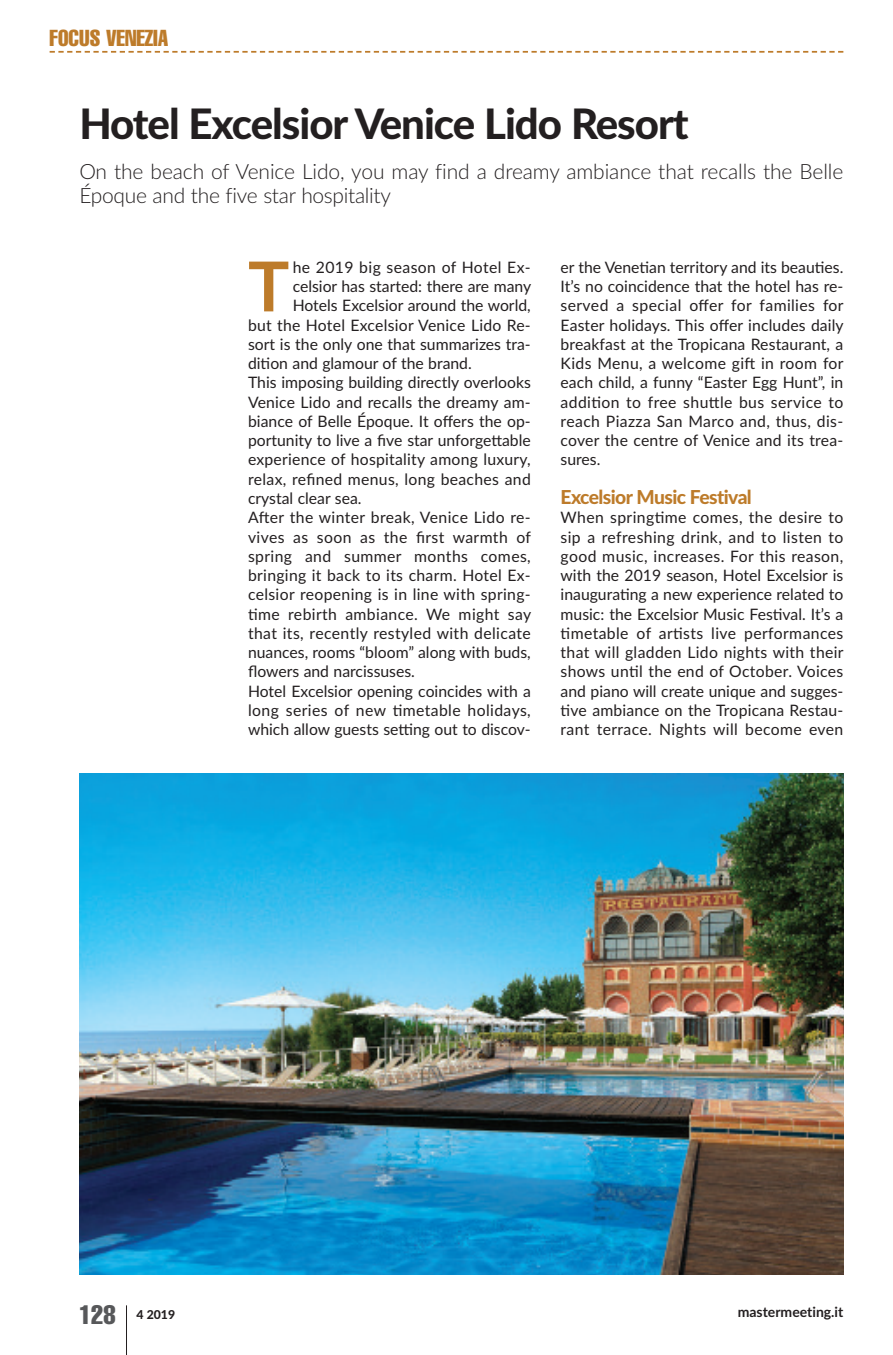
<style>
.page{position:relative;width:893px;height:1355px;background:#fff}
.page>*{position:absolute;margin:0;border:0;box-sizing:border-box;transform-origin:0 0}
.t1{font:700 68.77px "Lato";color:#bd7b2a}
.t2{font:800 42px "Lato";letter-spacing:-.025em;color:#231f20}
.t3{font:extra-condensed 26.25px "Helvetica";color:#57585a}
.t4{font:extra-condensed 22.75px "Helvetica";color:#bd7b2a}
.t5{font:300 21px/24.5px "Lato";letter-spacing:-.005em;color:#231f20}
.t6{font:800 19.25px "Lato";letter-spacing:-.03em;color:#bd7b2a}
.t7{font:15.75px/19.2px "Lato";letter-spacing:.01em;color:#231f20;text-align:justify}
.t8{font:700 14px "Lato";color:#231f20}
.t9{font:800 12.25px "Lato";color:#231f20}
</style>
<div class="page">
<hr style="left:126px;top:1305px;width:1px;height:49px;background:#231f20">
<svg style="left:50px;top:51px;width:793px;height:2px"></svg>
<img style="left:79px;top:773px;width:764px;height:501px">
<h3 class="t4" style="left:50px;top:30px;width:120px">FOCUS VENEZIA</h3>
<h2 class="t2" style="left:79px;top:99px;width:611px">Hotel Excelsior Venice Lido Resort</h2>
<h3 class="t5" style="left:79px;top:159px;width:765px">On the beach of Venice Lido, you may find a dreamy ambiance that recalls the Belle<br>Époque and the five star hospitality</h3>
<h1 class="t1" style="left:248px;top:247px;width:43px">T</h1>
<p class="t7" style="left:293px;top:258px;width:239px">he 2019 big season of Hotel Ex-</p>
<p class="t7" style="left:293px;top:277px;width:240px">celsior has started: there are many</p>
<p class="t7" style="left:293px;top:296px;width:240px">Hotels Excelsior around the world,</p>
<p class="t7" style="left:248px;top:315px;width:284px">but the Hotel Excelsior Venice Lido Re-</p>
<p class="t7" style="left:248px;top:335px;width:284px">sort is the only one that summarizes tra-</p>
<p class="t7" style="left:248px;top:354px;width:225px">dition and glamour of the brand.</p>
<p class="t7" style="left:248px;top:373px;width:284px">This imposing building directly overlooks</p>
<p class="t7" style="left:248px;top:392px;width:284px">Venice Lido and recalls the dreamy am-</p>
<p class="t7" style="left:248px;top:412px;width:284px">biance of Belle Époque. It offers the op-</p>
<p class="t7" style="left:248px;top:431px;width:284px">portunity to live a five star unforgettable</p>
<p class="t7" style="left:248px;top:450px;width:284px">experience of hospitality among luxury,</p>
<p class="t7" style="left:248px;top:469px;width:284px">relax, refined menus, long beaches and</p>
<p class="t7" style="left:248px;top:489px;width:115px">crystal clear sea.</p>
<p class="t7" style="left:248px;top:508px;width:284px">After the winter break, Venice Lido re-</p>
<p class="t7" style="left:248px;top:527px;width:285px">vives as soon as the first warmth of</p>
<p class="t7" style="left:248px;top:546px;width:284px">spring and summer months comes,</p>
<p class="t7" style="left:248px;top:566px;width:284px">bringing it back to its charm. Hotel Ex-</p>
<p class="t7" style="left:248px;top:585px;width:284px">celsior reopening is in line with spring-</p>
<p class="t7" style="left:248px;top:604px;width:285px">time rebirth ambiance. We might say</p>
<p class="t7" style="left:248px;top:623px;width:284px">that its, recently restyled with delicate</p>
<p class="t7" style="left:248px;top:643px;width:284px">nuances, rooms “bloom” along with buds,</p>
<p class="t7" style="left:248px;top:662px;width:168px">flowers and narcissuses.</p>
<p class="t7" style="left:248px;top:681px;width:284px">Hotel Excelsior opening coincides with a</p>
<p class="t7" style="left:248px;top:700px;width:284px">long series of new timetable holidays,</p>
<p class="t7" style="left:248px;top:720px;width:284px">which allow guests setting out to discov-</p>
<p class="t7" style="left:561px;top:258px;width:285px">er the Venetian territory and its beauties.<br>It’s no coincidence that the hotel has re&shy;served a special offer for families for Easter holidays. This offer includes daily breakfast at the Tropicana Restaurant, a Kids Menu, a welcome gift in room for each child, a funny “Easter Egg Hunt”, in addition to free shuttle bus service to reach Piazza San Marco and, thus, dis&shy;cover the centre of Venice and its trea&shy;sures.</p>
<p class="t6" style="left:561px;top:486px;width:193px">Excelsior Music Festival</p>
<p class="t7" style="left:561px;top:508px;width:285px">When springtime comes, the desire to sip a refreshing drink, and to listen to good music, increases. For this reason, with the 2019 season, Hotel Excelsior is inaugurating a new experience related to music: the Excelsior Music Festival. It’s a timetable of artists live performances that will gladden Lido nights with their shows until the end of October. Voices and piano will create unique and sugges&shy;tive ambiance on the Tropicana Restau&shy;rant terrace. nights will become even</p>
<h3 class="t3" style="left:79px;top:1305px;width:38px">128</h3>
<p class="t9" style="left:136px;top:1307px;width:40px">4 2019</p>
<p class="t8" style="left:738px;top:1303px;width:107px">mastermeeting.it</p>
</div>
